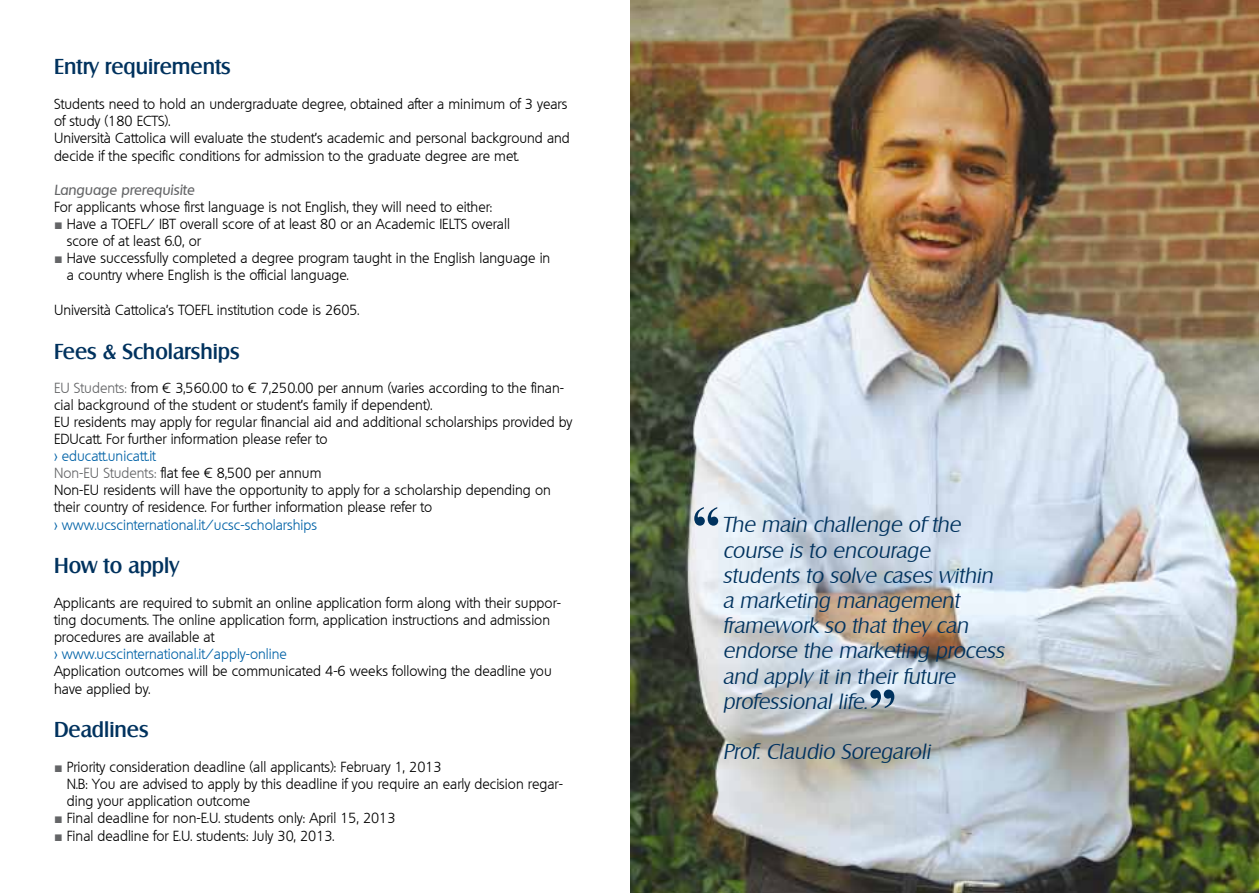
<style>
.page{position:relative;width:1259px;height:893px;background:#fff}
.page>*{position:absolute;margin:0;border:0;box-sizing:border-box;transform-origin:0 0}
.t1{font:700 57px "Times New Roman";color:#00325e}
.t2{font:italic 300 21px/25.2px "Salzburg";color:#00325e}
.t3{font:500 21px "Salzburg";color:#00325e}
.t4{font:300 14.25px/17.1px "Quebec";color:#000}
.t5{font:300 14.25px "Quebec";color:#0062a7}
.t6{font:italic 500 14.25px "Quebec";color:#646567}
.s1{font-family:"Arial";font-weight:400;color:#646567}
.s2{color:#646567}
.s3{color:#0062a7}
</style>
<div class="page">
<img style="left:630px;top:0;width:629px;height:893px">
<h2 class="t3" style="left:54px;top:54px;width:178px">Entry requirements</h2>
<p class="t4" style="left:54px;top:96px;width:517px">Students need to hold an undergraduate degree, obtained after a minimum of 3 years of study (180 ECTS).<br>Università Cattolica will evaluate the student’s academic and personal background and decide if the specific conditions for admission to the graduate degree are met.</p>
<p class="t6" style="left:54px;top:180px;width:142px">Language prerequisite</p>
<p class="t4" style="left:54px;top:198px;width:440px">For applicants whose first language is not English, they will need to either:</p>
<p class="t4" style="left:67px;top:215px;width:445px;text-indent:-13px"><span class="s1">■</span> Have a TOEFL/ IBT overall score of at least 80 or an Academic IELTS overall score of at least 6.0, or</p>
<p class="t4" style="left:67px;top:249px;width:485px;text-indent:-13px"><span class="s1">■</span> Have successfully completed a degree program taught in the English language in a country where English is the official language.</p>
<p class="t4" style="left:54px;top:302px;width:307px">Università Cattolica’s TOEFL institution code is 2605.</p>
<h2 class="t3" style="left:54px;top:338px;width:187px">Fees &amp; Scholarships</h2>
<p class="t4" style="left:54px;top:379px;width:520px"><span class="s2">EU Students:</span> from € 3,560.00 to € 7,250.00 per annum (varies according to the finan&shy;cial background of the student or student’s family if dependent).<br>EU residents may apply for regular financial aid and additional scholarships provided by EDUcatt. For further information please refer to</p>
<p class="t4" style="left:54px;top:447px;width:498px"><span class="s3">&gt; educatt.unicatt.it<br></span><span class="s2">Non-EU Students:</span> flat fee € 8,500 per annum<br>Non-EU residents will have the opportunity to apply for a scholarship depending on their country of residence. For further information please refer to</p>
<p class="t5" style="left:54px;top:515px;width:265px">&gt; www.ucscinternational.it/ucsc-scholarships</p>
<h2 class="t3" style="left:54px;top:553px;width:126px">How to apply</h2>
<p class="t4" style="left:54px;top:594px;width:508px">Applicants are required to submit an online application form along with their suppor&shy;ting documents. The online application form, application instructions and admission procedures are available at</p>
<p class="t5" style="left:54px;top:645px;width:234px">&gt; www.ucscinternational.it/apply-online</p>
<p class="t4" style="left:54px;top:662px;width:499px;line-height:18px">Application outcomes will be communicated 4-6 weeks following the deadline you have applied by.</p>
<h2 class="t3" style="left:54px;top:717px;width:96px">Deadlines</h2>
<p class="t4" style="left:67px;top:758px;width:498px;text-indent:-13px"><span class="s1">■</span> Priority consideration deadline (all applicants): February 1, 2013<br>N.B: You are advised to apply by this deadline if you require an early decision regar&shy;ding your application outcome</p>
<p class="t4" style="left:54px;top:809px;width:343px"><span class="s1">■</span> Final deadline for non-E.U. students only: April 15, 2013</p>
<p class="t4" style="left:54px;top:827px;width:282px"><span class="s1">■</span> Final deadline for E.U. students: July 30, 2013.</p>
<h1 class="t1" style="left:692px;top:487px;width:30px">“</h1>
<h2 class="t2" style="left:722px;top:512px;width:283px">The main challenge of the course is to encourage students to solve cases within a marketing management framework so that they can endorse the marketing process and apply it in their future professional life.</h2>
<h2 class="t2" style="left:722px;top:739px;width:209px">Prof. Claudio Soregaroli</h2>
<h1 class="t1" style="left:868px;top:670px;width:30px">”</h1>
</div>
